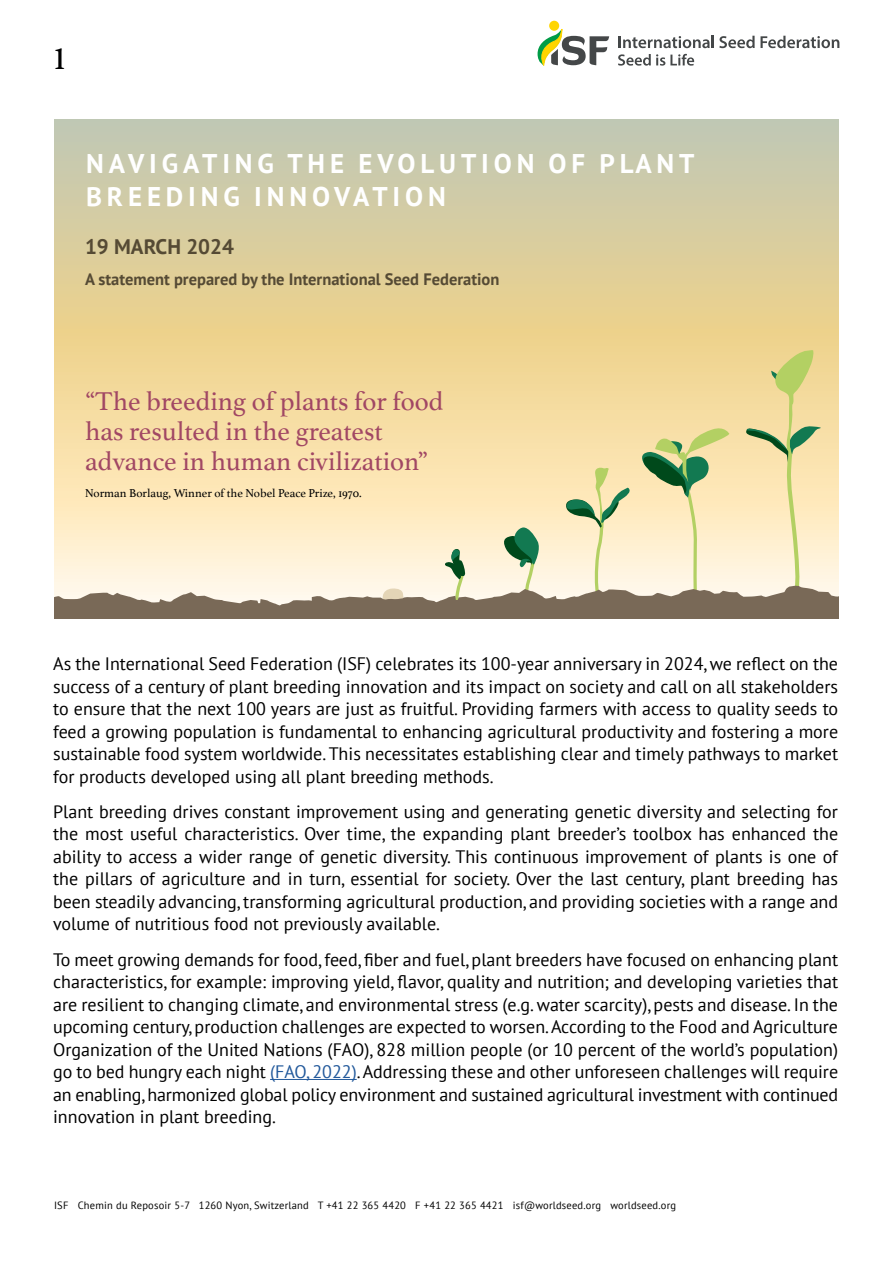
<style>
.page{position:relative;width:893px;height:1263px;background:#fff}
.page>*{position:absolute;margin:0;border:0;box-sizing:border-box;transform-origin:0 0}
.t1{font:27px/30px "Athelas";color:#a14764}
.t2{font:700 27px/32.4px "PT Sans";letter-spacing:.18em;color:#fff}
.t3{font:700 21px "PT Sans";color:#554a34}
.t4{font:18px/22.5px "PT Sans";color:#000;text-align:justify}
.t5{font:700 16.5px "PT Sans";color:#554a34}
.t6{font:12px "Athelas";color:#000}
.t7{font:10.5px "PT Sans";letter-spacing:.02em;color:#000}
.s1{color:#22599b}
</style>
<div class="page">
<svg style="left:54px;top:119px;width:784px;height:230px;background:#d7cd9f"></svg>
<svg style="left:54px;top:349px;width:784px;height:269px;background:#e9d8ab"></svg>
<hr style="left:270px;top:1079px;width:87px;height:1px;background:#22599b">
<div style="left:549px;top:21px;width:10px;height:10px;background:#ffd500;border-radius:50%"></div>
<svg style="left:538px;top:29px;width:71px;height:37px"></svg>
<svg style="left:618px;top:54px;width:76px;height:12px"></svg>
<svg style="left:619px;top:36px;width:220px;height:12px"></svg>
<h1 class="t2" style="left:86px;top:147px;width:610px">NAVIGATING THE EVOLUTION OF PLANT<br>BREEDING INNOVATION</h1>
<p class="t3" style="left:85px;top:233px;width:150px">19 MARCH 2024</p>
<p class="t5" style="left:85px;top:269px;width:416px">A statement prepared by the International Seed Federation</p>
<h1 class="t1" style="left:85px;top:385px;width:360px">“The breeding of plants for food has resulted in the greatest advance in human civilization”</h1>
<p class="t6" style="left:85px;top:483px;width:278px">Norman Borlaug, Winner of the Nobel Peace Prize, 1970.</p>
<p class="t4" style="left:53px;top:652px;width:787px">As the International Seed Federation (ISF) celebrates its 100-year anniversary in 2024, we reflect on the success of a century of plant breeding innovation and its impact on society and call on all stakeholders to ensure that the next 100 years are just as fruitful. Providing farmers with access to quality seeds to feed a growing population is fundamental to enhancing agricultural productivity and fostering a more sustainable food system worldwide. This necessitates establishing clear and timely pathways to market for products developed using all plant breeding methods.</p>
<p class="t4" style="left:53px;top:800px;width:786px">Plant breeding drives constant improvement using and generating genetic diversity and selecting for the most useful characteristics. Over time, the expanding plant breeder’s toolbox has enhanced the ability to access a wider range of genetic diversity. This continuous improvement of plants is one of the pillars of agriculture and in turn, essential for society. Over the last century, plant breeding has been steadily advancing, transforming agricultural production, and providing societies with a range and volume of nutritious food not previously available.</p>
<p class="t4" style="left:53px;top:947px;width:786px">To meet growing demands for food, feed, fiber and fuel, plant breeders have focused on enhancing plant characteristics, for example: improving yield, flavor, quality and nutrition; and developing varieties that are resilient to changing climate, and environmental stress (e.g. water scarcity), pests and disease. In the upcoming century, production challenges are expected to worsen. According to the Food and Agriculture Organization of the United Nations (FAO), 828 million people (or 10 percent of the world’s population) go to bed hungry each night <span class="s1">(FAO, 2022)</span>. Addressing these and other unforeseen challenges will require an enabling, harmonized global policy environment and sustained agricultural investment with continued innovation in plant breeding.</p>
<p class="t7" style="left:54px;top:1198px;width:624px">ISF Chemin du Reposoir 5-7 1260 Nyon, Switzerland T +41 22 365 4420 F +41 22 365 4421 isf@worldseed.org worldseed.org</p>
</div>
